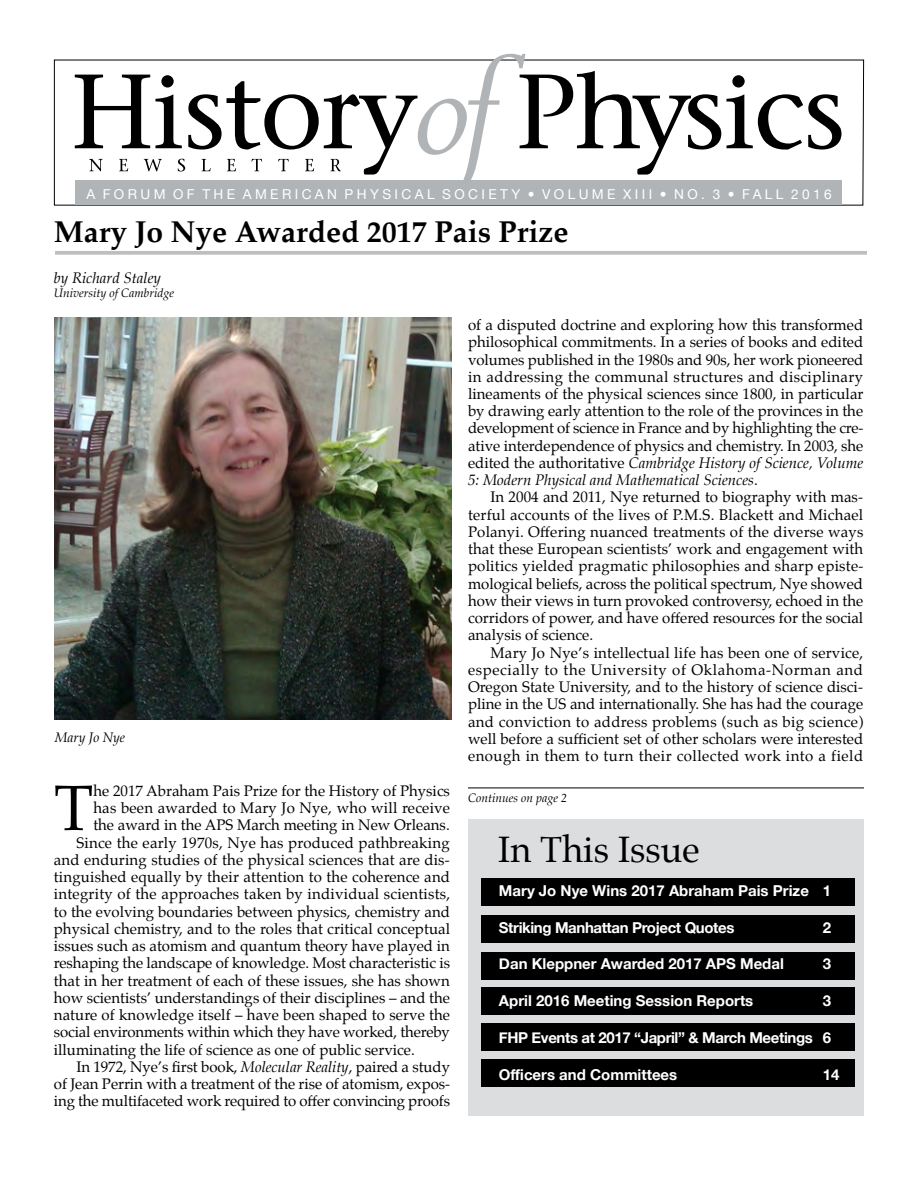
<style>
.page{position:relative;width:918px;height:1188px;background:#fff}
.page>*{position:absolute;margin:0;border:0;box-sizing:border-box;transform-origin:0 0}
.t1{font:64.5px "Palatino";color:#000}
.t2{font:36px "Palatino";color:#000}
.t3{font:700 30px "Palatino";color:#000}
.t4{font:15px/17.2px "Palatino";color:#000;text-align:justify}
.t5{font:700 15px "Helvetica Neue";color:#fff}
.t6{font:700 15px "Helvetica Neue";letter-spacing:-.025em;color:#fff}
.t7{font:italic 15px "Palatino";color:#000}
.t8{font:13.65px "Helvetica Neue";letter-spacing:.25em;color:#fff}
.t9{font:italic 13.5px "Palatino";color:#000}
.t10{font:italic 12px "Palatino";color:#000}
.s1{font-style:italic}
</style>
<div class="page">
<svg style="left:54px;top:59px;width:810px;height:147px"></svg>
<div style="left:468px;top:820px;width:396px;height:296px;background:#dcddde"></div>
<hr style="left:468px;top:788px;width:396px;height:1px;background:#000">
<svg style="left:418px;top:54px;width:107px;height:126px"></svg>
<svg style="left:75px;top:71px;width:766px;height:104px"></svg>
<svg style="left:89px;top:159px;width:252px;height:12px"></svg>
<div style="left:75px;top:180px;width:767px;height:25px;background:#b1b4b6"></div>
<svg style="left:55px;top:251px;width:812px;height:4px;background:#c1c2c4"></svg>
<img style="left:54px;top:318px;width:397px;height:402px">
<div style="left:481px;top:915px;width:373px;height:28px;background:#000"></div>
<div style="left:481px;top:953px;width:373px;height:27px;background:#000"></div>
<div style="left:481px;top:878px;width:373px;height:28px;background:#000"></div>
<div style="left:481px;top:1023px;width:373px;height:28px;background:#000"></div>
<div style="left:481px;top:1060px;width:373px;height:27px;background:#000"></div>
<div style="left:481px;top:987px;width:373px;height:28px;background:#000"></div>
<p class="t8" style="left:86px;top:182px;width:747px">A FORUM OF THE AMERICAN PHYSICAL SOCIETY • VOLUME XIII • NO. 3 • FALL 2016</p>
<h3 class="t3" style="left:54px;top:206px;width:516px">Mary Jo Nye Awarded 2017 Pais Prize</h3>
<p class="t7" style="left:54px;top:265px;width:109px">by Richard Staley</p>
<p class="t10" style="left:54px;top:283px;width:122px">University of Cambridge</p>
<p class="t9" style="left:55px;top:726px;width:72px">Mary Jo Nye</p>
<h1 class="t1" style="left:54px;top:755px;width:41px">T</h1>
<p class="t4" style="left:93px;top:782px;width:358px">he 2017 Abraham Pais Prize for the History of Physics</p>
<p class="t4" style="left:93px;top:799px;width:358px">has been awarded to Mary Jo Nye, who will receive</p>
<p class="t4" style="left:93px;top:816px;width:358px">the award in the APS March meeting in New Orleans.</p>
<p class="t4" style="left:76px;top:834px;width:375px">Since the early 1970s, Nye has produced pathbreaking</p>
<p class="t4" style="left:54px;top:851px;width:397px">and enduring studies of the physical sciences that are dis-</p>
<p class="t4" style="left:54px;top:868px;width:398px">tinguished equally by their attention to the coherence and</p>
<p class="t4" style="left:54px;top:885px;width:398px">integrity of the approaches taken by individual scientists,</p>
<p class="t4" style="left:54px;top:903px;width:398px">to the evolving boundaries between physics, chemistry and</p>
<p class="t4" style="left:54px;top:920px;width:398px">physical chemistry, and to the roles that critical conceptual</p>
<p class="t4" style="left:54px;top:937px;width:398px">issues such as atomism and quantum theory have played in</p>
<p class="t4" style="left:54px;top:954px;width:398px">reshaping the landscape of knowledge. Most characteristic is</p>
<p class="t4" style="left:54px;top:972px;width:397px">that in her treatment of each of these issues, she has shown</p>
<p class="t4" style="left:54px;top:989px;width:398px">how scientists’ understandings of their disciplines – and the</p>
<p class="t4" style="left:54px;top:1006px;width:398px">nature of knowledge itself – have been shaped to serve the</p>
<p class="t4" style="left:54px;top:1023px;width:398px">social environments within which they have worked, thereby</p>
<p class="t4" style="left:54px;top:1041px;width:362px">illuminating the life of science as one of public service.</p>
<p class="t4" style="left:76px;top:1058px;width:375px">In 1972, Nye’s first book, <span class="s1">Molecular Reality</span>, paired a study</p>
<p class="t4" style="left:54px;top:1075px;width:398px">of Jean Perrin with a treatment of the rise of atomism, expos-</p>
<p class="t4" style="left:54px;top:1092px;width:398px">ing the multifaceted work required to offer convincing proofs</p>
<p class="t4" style="left:468px;top:316px;width:397px">of a disputed doctrine and exploring how this transformed philosophical commitments. In a series of books and edited volumes published in the 1980s and 90s, her work pioneered in addressing the communal structures and disciplinary lineaments of the physical sciences since 1800, in particular by drawing early attention to the role of the provinces in the development of science in France and by highlighting the cre&shy;ative interdependence of physics and chemistry. In 2003, she edited the authoritative <span class="s1">Cambridge History of Science, Volume 5: Modern Physical and Mathematical Sciences</span>.</p>
<p class="t4" style="left:468px;top:489px;width:397px;text-indent:22px">In 2004 and 2011, Nye returned to biography with mas&shy;terful accounts of the lives of P.M.S. Blackett and Michael Polanyi. Offering nuanced treatments of the diverse ways that these European scientists’ work and engagement with politics yielded pragmatic philosophies and sharp episte&shy;mological beliefs, across the political spectrum, Nye showed how their views in turn provoked controversy, echoed in the corridors of power, and have offered resources for the social analysis of science.</p>
<p class="t4" style="left:468px;top:644px;width:397px;text-indent:22px">Mary Jo Nye’s intellectual life has been one of service, especially to the University of Oklahoma-Norman and Oregon State University, and to the history of science disci&shy;pline in the US and internationally. She has had the courage and conviction to address problems (such as big science) well before a sufficient set of other scholars were interested enough in them to turn their collected work into a field</p>
<p class="t10" style="left:468px;top:787px;width:101px">Continues on page 2</p>
<h2 class="t2" style="left:498px;top:820px;width:203px">In This Issue</h2>
<p class="t5" style="left:499px;top:877px;width:334px">Mary Jo Nye Wins 2017 Abraham Pais Prize 1</p>
<p class="t6" style="left:499px;top:914px;width:237px">Striking Manhattan Project Quotes</p>
<p class="t5" style="left:823px;top:914px;width:10px">2</p>
<p class="t5" style="left:499px;top:951px;width:287px">Dan Kleppner Awarded 2017 APS Medal</p>
<p class="t5" style="left:823px;top:951px;width:10px">3</p>
<p class="t5" style="left:499px;top:987px;width:256px">April 2016 Meeting Session Reports</p>
<p class="t5" style="left:823px;top:987px;width:10px">3</p>
<p class="t6" style="left:499px;top:1024px;width:334px">FHP Events at 2017 “Japril” &amp; March Meetings 6</p>
<p class="t5" style="left:499px;top:1061px;width:180px">Officers and Committees</p>
<p class="t5" style="left:823px;top:1061px;width:18px">14</p>
</div>
